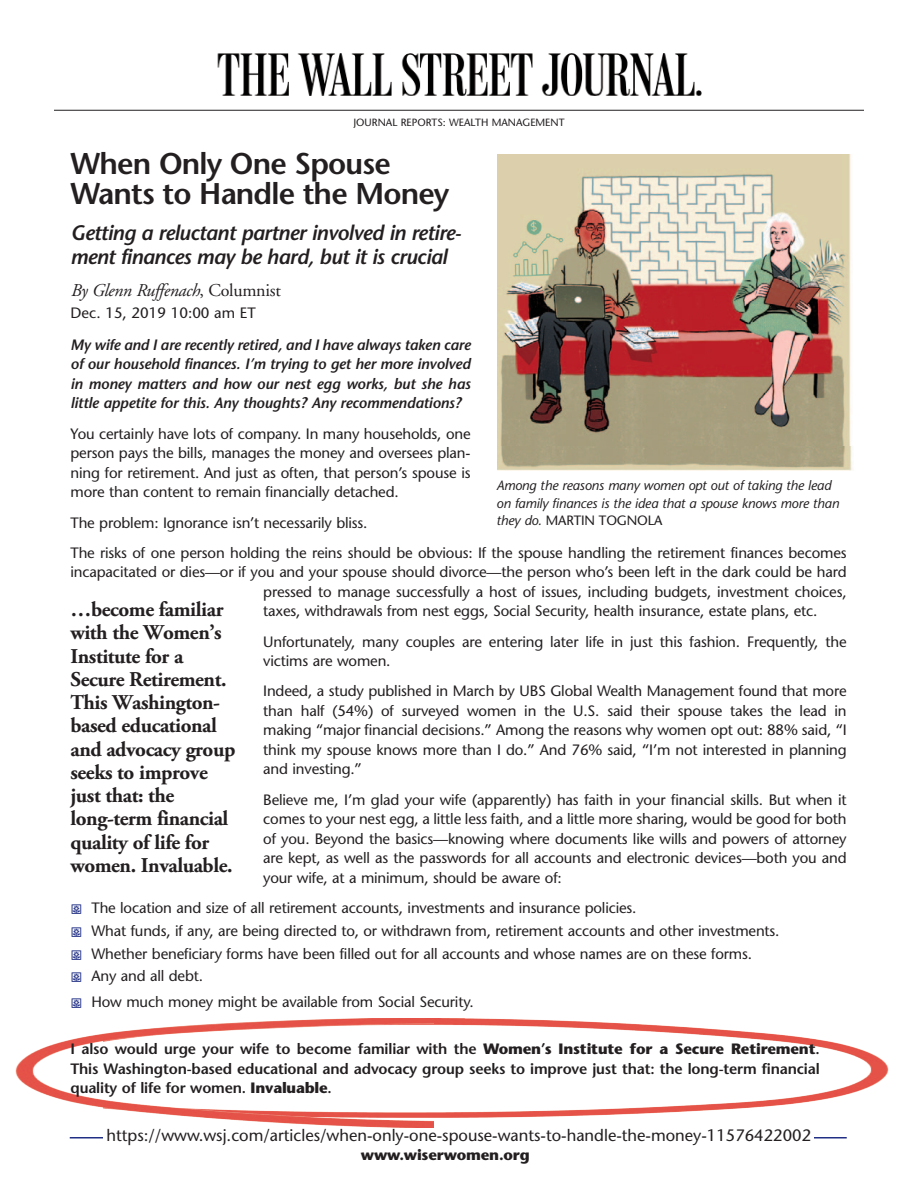
<style>
.page{position:relative;width:918px;height:1188px;background:#fff}
.page>*{position:absolute;margin:0;border:0;box-sizing:border-box;transform-origin:0 0}
.t1{font:600 30px/30px "Stone Sans";letter-spacing:-.03em;color:#231f20}
.t2{font:700 21px/23.2px "Adobe Garamond Pro";letter-spacing:-.02em;color:#231f20}
.t3{font:italic 600 21px/24px "Stone Sans";letter-spacing:-.03em;color:#231f20}
.t4{font:italic 18px "Adobe Garamond";letter-spacing:-.015em;color:#231f20}
.t5{font:16.5px "Stone Sans";color:#231f20}
.t6{font:15px/19.5px "Stone Sans";letter-spacing:-.01em;color:#231f20;text-align:justify}
.t7{font:600 15px/19.5px "Stone Sans";letter-spacing:-.01em;color:#231f20;text-align:justify}
.t8{font:italic 600 15px/19.5px "Stone Sans";letter-spacing:-.01em;color:#231f20;text-align:justify}
.t9{font:700 15px "Stone Sans";letter-spacing:-.015em;color:#231f20}
.t10{font:italic 13.5px/17.2px "Stone Sans";letter-spacing:-.01em;color:#231f20}
.t11{font:10.5px "Stone Sans";color:#231f20}
.s1{font-style:normal}
.s2{font-family:"Botanical";font-size:12px;color:#202e84}
.s3{font-weight:700}
</style>
<div class="page">
<img style="left:433px;top:1019px;width:456px;height:99px">
<img style="left:15px;top:1018px;width:418px;height:110px">
<img style="left:497px;top:154px;width:354px;height:292px">
<img style="left:497px;top:446px;width:355px;height:25px">
<img style="left:217px;top:53px;width:485px;height:43px">
<hr style="left:54px;top:110px;width:810px;height:1px;background:#231f20">
<hr style="left:70px;top:1137px;width:777px;height:1px;background:#202e84">
<div style="left:104px;top:1129px;width:710px;height:41px;background:#fff"></div>
<p class="t11" style="left:353px;top:119px;width:213px">JOURNAL REPORTS: WEALTH MANAGEMENT</p>
<p class="t1" style="left:70px;top:152px;width:381px">When Only One Spouse<br>Wants to Handle the Money</p>
<p class="t3" style="left:70px;top:223px;width:393px">Getting a reluctant partner involved in retire&shy;ment finances may be hard, but it is crucial</p>
<p class="t4" style="left:70px;top:283px;width:212px">By Glenn Ruffenach<span class="s1">, Columnist</span></p>
<p class="t6" style="left:70px;top:305px;width:187px">Dec. 15, 2019 10:00 am ET</p>
<p class="t8" style="left:70px;top:337px;width:402px">My wife and I are recently retired, and I have always taken care of our household finances. I’m trying to get her more involved in money matters and how our nest egg works, but she has little appetite for this. Any thoughts? Any recommendations?</p>
<p class="t6" style="left:70px;top:425px;width:402px">You certainly have lots of company. In many households, one person pays the bills, manages the money and oversees plan&shy;ning for retirement. And just as often, that person’s spouse is more than content to remain financially detached.</p>
<p class="t6" style="left:70px;top:514px;width:299px">The problem: Ignorance isn’t necessarily bliss.</p>
<p class="t6" style="left:70px;top:544px;width:778px">The risks of one person holding the reins should be obvious: If the spouse handling the retirement finances becomes</p>
<p class="t6" style="left:70px;top:564px;width:778px">incapacitated or dies—or if you and your spouse should divorce—the person who’s been left in the dark could be hard</p>
<p class="t6" style="left:263px;top:583px;width:585px">pressed to manage successfully a host of issues, including budgets, investment choices,</p>
<p class="t6" style="left:263px;top:603px;width:556px">taxes, withdrawals from nest eggs, Social Security, health insurance, estate plans, etc.</p>
<p class="t6" style="left:263px;top:633px;width:585px">Unfortunately, many couples are entering later life in just this fashion. Frequently, the victims are women.</p>
<p class="t6" style="left:263px;top:683px;width:585px">Indeed, a study published in March by UBS Global Wealth Management found that more than half (54%) of surveyed women in the U.S. said their spouse takes the lead in making “major financial decisions.” Among the reasons why women opt out: 88% said, “I think my spouse knows more than I do.” And 76% said, “I’m not interested in planning and investing.”</p>
<p class="t6" style="left:263px;top:791px;width:585px">Believe me, I’m glad your wife (apparently) has faith in your financial skills. But when it comes to your nest egg, a little less faith, and a little more sharing, would be good for both of you. Beyond the basics—knowing where documents like wills and powers of attorney are kept, as well as the passwords for all accounts and electronic devices—both you and your wife, at a minimum, should be aware of:</p>
<p class="t6" style="left:70px;top:900px;width:568px"><span class="s2">M</span> The location and size of all retirement accounts, investments and insurance policies.</p>
<p class="t6" style="left:70px;top:922px;width:711px"><span class="s2">M</span> What funds, if any, are being directed to, or withdrawn from, retirement accounts and other investments.</p>
<p class="t6" style="left:70px;top:945px;width:683px"><span class="s2">M</span> Whether beneficiary forms have been filled out for all accounts and whose names are on these forms.</p>
<p class="t6" style="left:70px;top:968px;width:134px"><span class="s2">M</span> Any and all debt.</p>
<p class="t6" style="left:70px;top:994px;width:405px"><span class="s2">M</span> How much money might be available from Social Security.</p>
<p class="t7" style="left:70px;top:1041px;width:751px">I also would urge your wife to become familiar with the <span class="s3">Women’s Institute for a Secure Retirement</span>.<br>This Washington-based educational and advocacy group seeks to improve just that: the long-term financial quality of life for women. <span class="s3">Invaluable</span>.</p>
<p class="t10" style="left:496px;top:479px;width:344px">Among the reasons many women opt out of taking the lead on family finances is the idea that a spouse knows more than they do. <span class="s1">MARTIN TOGNOLA</span></p>
<p class="t2" style="left:70px;top:600px;width:166px">…become familiar with the Women’s<br>Institute for a<br>Secure Retirement.<br>This Washington&shy;based educational and advocacy group seeks to improve just that: the long-term financial quality of life for women. Invaluable.</p>
<p class="t5" style="left:106px;top:1129px;width:706px">https://www.wsj.com/articles/when-only-one-spouse-wants-to-handle-the-money-11576422002</p>
<p class="t9" style="left:361px;top:1149px;width:170px">www.wiserwomen.org</p>
</div>
